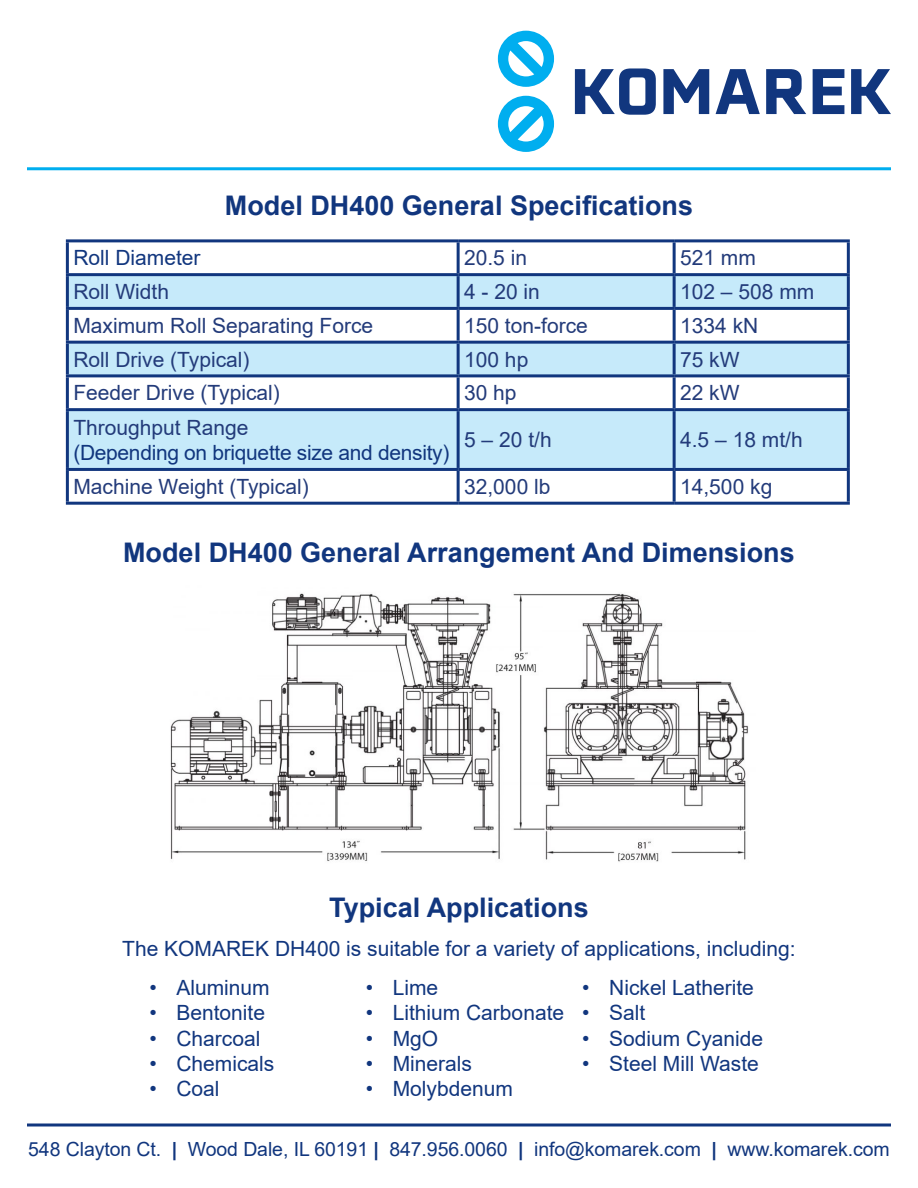
<style>
.page{position:relative;width:918px;height:1188px;background:#fff}
.page>*{position:absolute;margin:0;border:0;box-sizing:border-box;transform-origin:0 0}
.t1{font:700 27px "Arial";color:#11367e}
.t2{font:21px/25.2px "Arial";color:#11367e}
.t3{font:21px "Arial";color:#233b7a}
.t4{font:19.5px "Arial";letter-spacing:-.005em;color:#11367e}
.s1{color:#233b7a}
.s2{font-weight:700}
</style>
<div class="page">
<svg style="left:575px;top:68px;width:81px;height:47px"></svg>
<svg style="left:663px;top:69px;width:46px;height:45px"></svg>
<svg style="left:716px;top:69px;width:44px;height:45px"></svg>
<svg style="left:766px;top:69px;width:40px;height:45px"></svg>
<svg style="left:813px;top:69px;width:31px;height:45px"></svg>
<svg style="left:851px;top:69px;width:40px;height:45px"></svg>
<svg style="left:498px;top:96px;width:56px;height:56px"></svg>
<svg style="left:498px;top:31px;width:56px;height:56px"></svg>
<hr style="left:27px;top:167px;width:864px;height:3px;background:#00aeef">
<hr style="left:27px;top:1124px;width:864px;height:2px;background:#11367e">
<svg style="left:69px;top:276px;width:778px;height:192px;fill:#c6eafa"></svg>
<hr style="left:66px;top:239px;width:392px;height:3px;background:#11367e">
<hr style="left:66px;top:242px;width:3px;height:31px;background:#11367e">
<hr style="left:458px;top:239px;width:216px;height:3px;background:#11367e">
<hr style="left:457px;top:242px;width:3px;height:31px;background:#11367e">
<hr style="left:674px;top:239px;width:176px;height:3px;background:#11367e">
<hr style="left:673px;top:242px;width:3px;height:31px;background:#11367e">
<hr style="left:847px;top:242px;width:3px;height:31px;background:#11367e">
<hr style="left:66px;top:273px;width:392px;height:3px;background:#11367e">
<hr style="left:66px;top:276px;width:3px;height:31px;background:#11367e">
<hr style="left:458px;top:273px;width:216px;height:3px;background:#11367e">
<hr style="left:457px;top:276px;width:3px;height:31px;background:#11367e">
<hr style="left:674px;top:273px;width:176px;height:3px;background:#11367e">
<hr style="left:673px;top:276px;width:3px;height:31px;background:#11367e">
<hr style="left:847px;top:276px;width:3px;height:31px;background:#11367e">
<hr style="left:66px;top:307px;width:392px;height:3px;background:#11367e">
<hr style="left:66px;top:310px;width:3px;height:31px;background:#11367e">
<hr style="left:458px;top:307px;width:216px;height:3px;background:#11367e">
<hr style="left:457px;top:310px;width:3px;height:31px;background:#11367e">
<hr style="left:674px;top:307px;width:176px;height:3px;background:#11367e">
<hr style="left:673px;top:310px;width:3px;height:31px;background:#11367e">
<hr style="left:847px;top:310px;width:3px;height:31px;background:#11367e">
<hr style="left:66px;top:341px;width:392px;height:3px;background:#11367e">
<hr style="left:66px;top:344px;width:3px;height:30px;background:#11367e">
<hr style="left:458px;top:341px;width:216px;height:3px;background:#11367e">
<hr style="left:457px;top:344px;width:3px;height:30px;background:#11367e">
<hr style="left:674px;top:341px;width:176px;height:3px;background:#11367e">
<hr style="left:673px;top:344px;width:3px;height:30px;background:#11367e">
<hr style="left:847px;top:344px;width:3px;height:30px;background:#11367e">
<hr style="left:66px;top:374px;width:392px;height:3px;background:#11367e">
<hr style="left:66px;top:377px;width:3px;height:31px;background:#11367e">
<hr style="left:458px;top:374px;width:216px;height:3px;background:#11367e">
<hr style="left:457px;top:377px;width:3px;height:31px;background:#11367e">
<hr style="left:674px;top:374px;width:176px;height:3px;background:#11367e">
<hr style="left:673px;top:377px;width:3px;height:31px;background:#11367e">
<hr style="left:847px;top:377px;width:3px;height:31px;background:#11367e">
<hr style="left:66px;top:408px;width:392px;height:3px;background:#11367e">
<hr style="left:66px;top:411px;width:3px;height:57px;background:#11367e">
<hr style="left:458px;top:408px;width:216px;height:3px;background:#11367e">
<hr style="left:457px;top:411px;width:3px;height:57px;background:#11367e">
<hr style="left:674px;top:408px;width:176px;height:3px;background:#11367e">
<hr style="left:673px;top:411px;width:3px;height:57px;background:#11367e">
<hr style="left:847px;top:411px;width:3px;height:57px;background:#11367e">
<hr style="left:66px;top:468px;width:392px;height:3px;background:#11367e">
<hr style="left:66px;top:471px;width:3px;height:31px;background:#11367e">
<hr style="left:458px;top:468px;width:216px;height:3px;background:#11367e">
<hr style="left:457px;top:471px;width:3px;height:31px;background:#11367e">
<hr style="left:674px;top:468px;width:176px;height:3px;background:#11367e">
<hr style="left:673px;top:471px;width:3px;height:31px;background:#11367e">
<hr style="left:847px;top:471px;width:3px;height:31px;background:#11367e">
<hr style="left:66px;top:502px;width:392px;height:3px;background:#11367e">
<hr style="left:458px;top:502px;width:216px;height:3px;background:#11367e">
<hr style="left:674px;top:502px;width:176px;height:3px;background:#11367e">
<img style="left:170px;top:593px;width:578px;height:269px">
<p class="t1" style="left:225px;top:187px;width:470px">Model DH400 General Specifications</p>
<p class="t2" style="left:73px;top:245px;width:129px">Roll Diameter</p>
<p class="t3" style="left:464px;top:244px;width:65px">20.5 in</p>
<p class="t3" style="left:680px;top:244px;width:77px">521 mm</p>
<p class="t3" style="left:73px;top:277px;width:97px">Roll Width</p>
<p class="t3" style="left:464px;top:277px;width:77px">4 - 20 in</p>
<p class="t3" style="left:680px;top:277px;width:136px">102 – 508 mm</p>
<p class="t3" style="left:73px;top:311px;width:301px">Maximum Roll Separating Force</p>
<p class="t3" style="left:464px;top:311px;width:125px">150 ton-force</p>
<p class="t3" style="left:680px;top:311px;width:80px">1334 kN</p>
<p class="t3" style="left:73px;top:345px;width:178px">Roll Drive (Typical)</p>
<p class="t3" style="left:464px;top:345px;width:66px">100 hp</p>
<p class="t3" style="left:680px;top:345px;width:61px">75 kW</p>
<p class="t3" style="left:73px;top:379px;width:208px">Feeder Drive (Typical)</p>
<p class="t3" style="left:464px;top:379px;width:54px">30 hp</p>
<p class="t3" style="left:680px;top:379px;width:61px">22 kW</p>
<p class="t2" style="left:73px;top:414px;width:378px"><span class="s1">Throughput Range<br></span>(Depending on briquette size and density)</p>
<p class="t3" style="left:464px;top:425px;width:89px">5 – 20 t/h</p>
<p class="t3" style="left:680px;top:425px;width:124px">4.5 – 18 mt/h</p>
<p class="t3" style="left:73px;top:472px;width:237px">Machine Weight (Typical)</p>
<p class="t3" style="left:464px;top:472px;width:88px">32,000 lb</p>
<p class="t3" style="left:680px;top:472px;width:94px">14,500 kg</p>
<p class="t1" style="left:123px;top:534px;width:673px">Model DH400 General Arrangement And Dimensions</p>
<p class="t1" style="left:329px;top:888px;width:261px">Typical Applications</p>
<p class="t2" style="left:122px;top:936px;width:675px">The KOMAREK DH400 is suitable for a variety of applications, including:</p>
<p class="t2" style="left:149px;top:975px;width:122px">• Aluminum</p>
<p class="t2" style="left:149px;top:1000px;width:117px">• Bentonite</p>
<p class="t2" style="left:149px;top:1026px;width:113px">• Charcoal</p>
<p class="t2" style="left:149px;top:1051px;width:127px">• Chemicals</p>
<p class="t2" style="left:149px;top:1076px;width:72px">• Coal</p>
<p class="t2" style="left:366px;top:975px;width:74px">• Lime</p>
<p class="t2" style="left:366px;top:1000px;width:200px">• Lithium Carbonate</p>
<p class="t2" style="left:366px;top:1026px;width:74px">• MgO</p>
<p class="t2" style="left:366px;top:1051px;width:108px">• Minerals</p>
<p class="t2" style="left:366px;top:1076px;width:149px">• Molybdenum</p>
<p class="t2" style="left:582px;top:975px;width:173px">• Nickel Latherite</p>
<p class="t2" style="left:582px;top:1000px;width:65px">• Salt</p>
<p class="t2" style="left:582px;top:1026px;width:183px">• Sodium Cyanide</p>
<p class="t2" style="left:582px;top:1051px;width:178px">• Steel Mill Waste</p>
<p class="t4" style="left:28px;top:1135px;width:863px">548 Clayton Ct. <span class="s2">|</span> Wood Dale, IL 60191 <span class="s2">|</span> 847.956.0060 <span class="s2">|</span> info@komarek.com <span class="s2">|</span> www.komarek.com</p>
</div>
